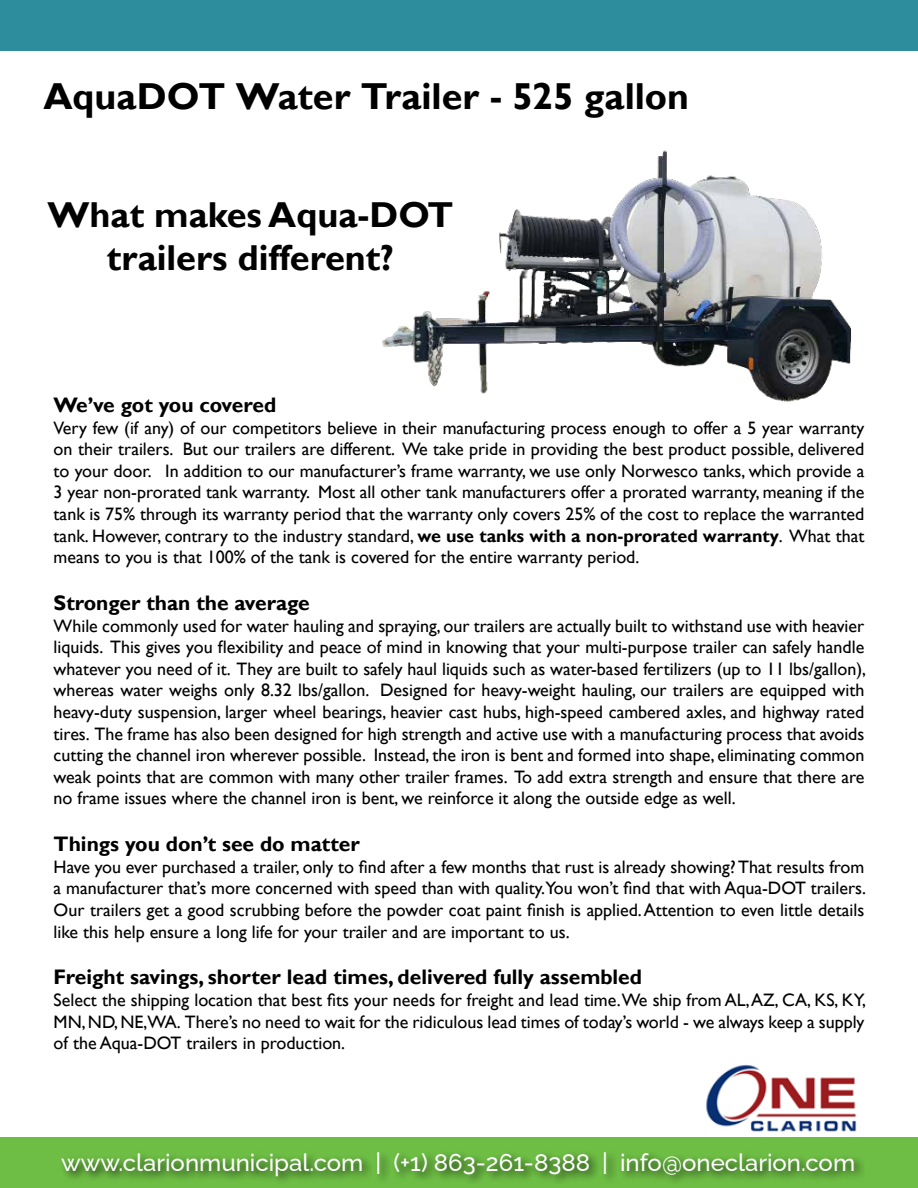
<style>
.page{position:relative;width:918px;height:1188px;background:#fff}
.page>*{position:absolute;margin:0;border:0;box-sizing:border-box;transform-origin:0 0}
.t1{font:700 37.5px "Gill Sans";color:#000}
.t2{font:700 36px/43.2px "Gill Sans";color:#000;text-align:center}
.t3{font:100 24px "Raleway";color:#fff}
.t4{font:700 21px "Gill Sans";color:#000}
.t5{font:18px/21.6px "Gill Sans";color:#000;text-align:justify}
.s1{font-weight:700}
</style>
<div class="page">
<div style="left:0;top:1138px;width:918px;height:50px;background:#6ebe45"></div>
<div style="left:58px;top:1149px;width:808px;height:38px;background:#000;opacity:.75"></div>
<img style="left:706px;top:1064px;width:151px;height:68px">
<div style="left:0;top:0;width:918px;height:50px;background:#2e8d9d"></div>
<img style="left:382px;top:150px;width:469px;height:252px">
<h1 class="t1" style="left:44px;top:73px;width:647px">AquaDOT Water Trailer - 525 gallon</h1>
<h2 class="t2" style="left:48px;top:194px;width:407px">What makes Aqua-DOT trailers different?</h2>
<p class="t4" style="left:54px;top:392px;width:224px">We’ve got you covered</p>
<p class="t5" style="left:54px;top:417px;width:812px">Very few (if any) of our competitors believe in their manufacturing process enough to offer a 5 year warranty on their trailers. But our trailers are different. We take pride in providing the best product possible, delivered to your door. In addition to our manufacturer’s frame warranty, we use only Norwesco tanks, which provide a 3 year non-prorated tank warranty. Most all other tank manufacturers offer a prorated warranty, meaning if the tank is 75% through its warranty period that the warranty only covers 25% of the cost to replace the warranted tank. However, contrary to the industry standard, <span class="s1">we use tanks with a non-prorated warranty</span>. What that means to you is that 100% of the tank is covered for the entire warranty period.</p>
<p class="t4" style="left:54px;top:590px;width:258px">Stronger than the average</p>
<p class="t5" style="left:54px;top:615px;width:814px">While commonly used for water hauling and spraying, our trailers are actually built to withstand use with heavier liquids. This gives you flexibility and peace of mind in knowing that your multi-purpose trailer can safely handle whatever you need of it. They are built to safely haul liquids such as water-based fertilizers (up to 11 lbs/gallon), whereas water weighs only 8.32 lbs/gallon. Designed for heavy-weight hauling, our trailers are equipped with heavy-duty suspension, larger wheel bearings, heavier cast hubs, high-speed cambered axles, and highway rated tires. The frame has also been designed for high strength and active use with a manufacturing process that avoids cutting the channel iron wherever possible. Instead, the iron is bent and formed into shape, eliminating common weak points that are common with many other trailer frames. To add extra strength and ensure that there are no frame issues where the channel iron is bent, we reinforce it along the outside edge as well.</p>
<p class="t4" style="left:54px;top:831px;width:308px">Things you don’t see do matter</p>
<p class="t5" style="left:54px;top:856px;width:814px">Have you ever purchased a trailer, only to find after a few months that rust is already showing? That results from a manufacturer that’s more concerned with speed than with quality.You won’t find that with Aqua-DOT trailers.<br>Our trailers get a good scrubbing before the powder coat paint finish is applied. Attention to even little details like this help ensure a long life for your trailer and are important to us.</p>
<p class="t4" style="left:54px;top:965px;width:590px">Freight savings, shorter lead times, delivered fully assembled</p>
<p class="t5" style="left:54px;top:989px;width:814px">Select the shipping location that best fits your needs for freight and lead time.We ship from AL, AZ, CA, KS, KY, MN, ND, NE,WA. There’s no need to wait for the ridiculous lead times of today’s world - we always keep a supply of the Aqua-DOT trailers in production.</p>
<h3 class="t3" style="left:61px;top:1143px;width:795px">www.clarionmunicipal.com | (+1) 863-261-8388 | info@oneclarion.com</h3>
</div>
